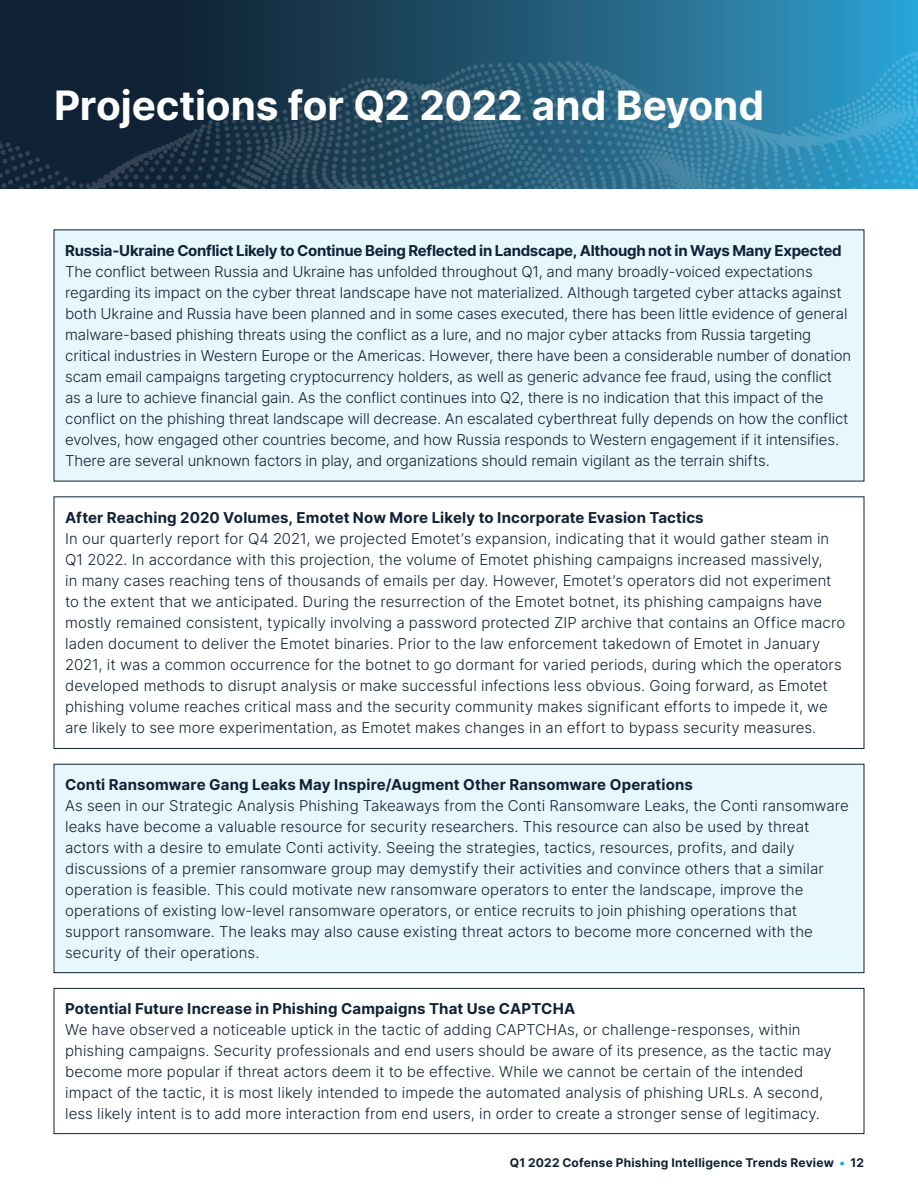
<style>
.page{position:relative;width:918px;height:1188px;background:#fff}
.page>*{position:absolute;margin:0;border:0;box-sizing:border-box;transform-origin:0 0}
.Q_Header{font:40.5px "Inter";letter-spacing:-.005em;color:#fff}
.Q_Body_Text{font:300 15px/21px "Inter";color:#102236}
.Q_Body_Text-2{font:15px "Inter";letter-spacing:.005em;color:#102236}
.Q_Body_Text-3{font:15px "Inter";letter-spacing:-.02em;color:#102236}
.t1{font:12px "Inter";letter-spacing:.02em;color:#102236}
.s1{color:#00aeef}
</style>
<div class="page">
<svg style="left:0;top:0;width:918px;height:52px;background:#1e536f"></svg>
<svg style="left:0;top:52px;width:918px;height:137px;background:#255873"></svg>
<div style="left:54px;top:230px;width:810px;height:251px;background:#e6f7fd"></div>
<div style="left:54px;top:764px;width:810px;height:209px;background:#e6f7fd"></div>
<div style="left:54px;top:764px;width:810px;height:209px;border:1px solid #102236"></div>
<div style="left:54px;top:988px;width:810px;height:146px;border:1px solid #102236"></div>
<div style="left:54px;top:496px;width:810px;height:253px;border:1px solid #102236"></div>
<p class="Q_Header" style="left:54px;top:76px;width:712px">Projections for Q2 2022 and Beyond</p>
<p class="Q_Body_Text-3" style="left:65px;top:239px;width:778px">Russia-Ukraine Conflict Likely to Continue Being Reflected in Landscape, Although not in Ways Many Expected</p>
<p class="Q_Body_Text" style="left:65px;top:260px;width:788px">The conflict between Russia and Ukraine has unfolded throughout Q1, and many broadly-voiced expectations regarding its impact on the cyber threat landscape have not materialized. Although targeted cyber attacks against both Ukraine and Russia have been planned and in some cases executed, there has been little evidence of general malware-based phishing threats using the conflict as a lure, and no major cyber attacks from Russia targeting critical industries in Western Europe or the Americas. However, there have been a considerable number of donation scam email campaigns targeting cryptocurrency holders, as well as generic advance fee fraud, using the conflict as a lure to achieve financial gain. As the conflict continues into Q2, there is no indication that this impact of the conflict on the phishing threat landscape will decrease. An escalated cyberthreat fully depends on how the conflict evolves, how engaged other countries become, and how Russia responds to Western engagement if it intensifies.<br>There are several unknown factors in play, and organizations should remain vigilant as the terrain shifts.</p>
<p class="Q_Body_Text-2" style="left:65px;top:506px;width:640px">After Reaching 2020 Volumes, Emotet Now More Likely to Incorporate Evasion Tactics</p>
<p class="Q_Body_Text" style="left:65px;top:527px;width:782px">In our quarterly report for Q4 2021, we projected Emotet’s expansion, indicating that it would gather steam in Q1 2022. In accordance with this projection, the volume of Emotet phishing campaigns increased massively,<br>in many cases reaching tens of thousands of emails per day. However, Emotet’s operators did not experiment to the extent that we anticipated. During the resurrection of the Emotet botnet, its phishing campaigns have mostly remained consistent, typically involving a password protected ZIP archive that contains an Office macro laden document to deliver the Emotet binaries. Prior to the law enforcement takedown of Emotet in January 2021, it was a common occurrence for the botnet to go dormant for varied periods, during which the operators developed methods to disrupt analysis or make successful infections less obvious. Going forward, as Emotet phishing volume reaches critical mass and the security community makes significant efforts to impede it, we are likely to see more experimentation, as Emotet makes changes in an effort to bypass security measures.</p>
<p class="Q_Body_Text-2" style="left:65px;top:774px;width:629px">Conti Ransomware Gang Leaks May Inspire/Augment Other Ransomware Operations</p>
<p class="Q_Body_Text" style="left:65px;top:795px;width:785px">As seen in our Strategic Analysis Phishing Takeaways from the Conti Ransomware Leaks, the Conti ransomware leaks have become a valuable resource for security researchers. This resource can also be used by threat actors with a desire to emulate Conti activity. Seeing the strategies, tactics, resources, profits, and daily discussions of a premier ransomware group may demystify their activities and convince others that a similar operation is feasible. This could motivate new ransomware operators to enter the landscape, improve the operations of existing low-level ransomware operators, or entice recruits to join phishing operations that support ransomware. The leaks may also cause existing threat actors to become more concerned with the security of their operations.</p>
<p class="Q_Body_Text-2" style="left:65px;top:998px;width:512px">Potential Future Increase in Phishing Campaigns That Use CAPTCHA</p>
<p class="Q_Body_Text" style="left:65px;top:1019px;width:768px">We have observed a noticeable uptick in the tactic of adding CAPTCHAs, or challenge-responses, within phishing campaigns. Security professionals and end users should be aware of its presence, as the tactic may become more popular if threat actors deem it to be effective. While we cannot be certain of the intended impact of the tactic, it is most likely intended to impede the automated analysis of phishing URLs. A second, less likely intent is to add more interaction from end users, in order to create a stronger sense of legitimacy.</p>
<p class="t1" style="left:510px;top:1154px;width:356px">Q1 2022 Cofense Phishing Intelligence Trends Review <span class="s1">•</span> 12</p>
</div>
